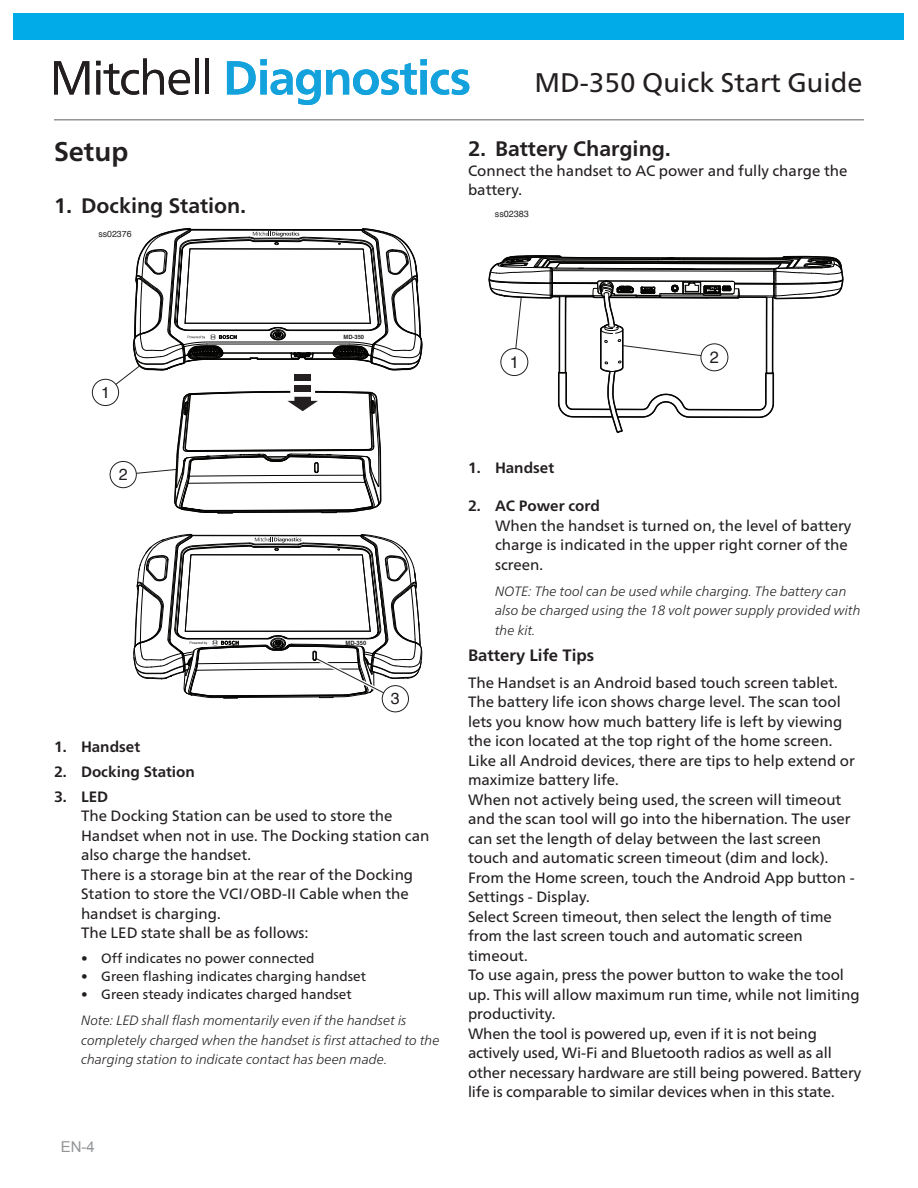
<style>
.page{position:relative;width:918px;height:1188px;background:#fff}
.page>*{position:absolute;margin:0;border:0;box-sizing:border-box;transform-origin:0 0}
.t1{font:27px "Frutiger Neue LT Pro";color:#231f20}
.t2{font:700 27px "Frutiger Neue LT Pro";color:#231f20}
.t3{font:700 21px "Frutiger Neue LT Pro";color:#231f20}
.t4{font:700 16.5px "Frutiger Neue LT Pro";color:#231f20}
.t5{font:16.5px "Helvetica";color:#231f20}
.t6{font:16.05px "Helvetica";color:#231f20}
.t7{font:15px/19.5px "Frutiger Neue LT Pro";color:#231f20}
.t8{font:700 15px "Frutiger Neue LT Pro";color:#231f20}
.t9{font:15px "Arial";color:#939598}
.t10{font:italic 300 13.5px/19.5px "Frutiger Neue LT Pro";color:#231f20}
.t11{font:13.5px "Frutiger Neue LT Pro";color:#231f20}
.t12{font:9px "Helvetica";color:#231f20}
.t13{font:8.7px "Helvetica";color:#231f20}
.t14{font:700 5.85px "Helvetica";color:#201d1e}
</style>
<div class="page">
<div style="left:92px;top:379px;width:27px;height:27px;border:1px solid #231f20;border-radius:50%"></div>
<svg style="left:133px;top:533px;width:289px;height:171px"></svg>
<div style="left:382px;top:686px;width:26px;height:26px;background:#fff;border-radius:50%"></div>
<div style="left:382px;top:685px;width:27px;height:27px;border:1px solid #231f20;border-radius:50%"></div>
<svg style="left:489px;top:255px;width:355px;height:178px"></svg>
<div style="left:701px;top:344px;width:27px;height:27px;background:#fff;border-radius:50%"></div>
<div style="left:701px;top:343px;width:27px;height:28px;border:1px solid #231f20;border-radius:50%"></div>
<hr style="left:54px;top:119px;width:810px;height:2px;background:#939598">
<div style="left:14px;top:14px;width:890px;height:26px;background:#00abe7"></div>
<svg style="left:54px;top:61px;width:35px;height:33px"></svg>
<svg style="left:96px;top:58px;width:373px;height:455px"></svg>
<hr style="left:195px;top:58px;width:4px;height:36px;background:#231f20">
<hr style="left:205px;top:58px;width:4px;height:36px;background:#231f20">
<h1 class="t2" style="left:54px;top:136px;width:76px">Setup</h1>
<h2 class="t3" style="left:54px;top:193px;width:193px">1. Docking Station.</h2>
<p class="t13" style="left:98px;top:227px;width:35px">ss02376</p>
<h1 class="t1" style="left:535px;top:66px;width:329px">MD-350 Quick Start Guide</h1>
<h2 class="t3" style="left:468px;top:137px;width:204px">2. Battery Charging.</h2>
<p class="t7" style="left:468px;top:161px;width:381px">Connect the handset to AC power and fully charge the battery.</p>
<p class="t12" style="left:495px;top:209px;width:36px">ss02383</p>
<p class="t6" style="left:101px;top:380px;width:10px">1</p>
<p class="t6" style="left:119px;top:462px;width:10px">2</p>
<p class="t14" style="left:344px;top:332px;width:22px">MD-350</p>
<p class="t14" style="left:346px;top:638px;width:22px">MD-350</p>
<p class="t6" style="left:391px;top:686px;width:10px">3</p>
<p class="t8" style="left:54px;top:738px;width:88px">1. Handset</p>
<p class="t8" style="left:54px;top:763px;width:142px">2. Docking Station</p>
<p class="t8" style="left:54px;top:788px;width:56px">3. LED</p>
<p class="t7" style="left:81px;top:806px;width:350px">The Docking Station can be used to store the Handset when not in use. The Docking station can also charge the handset.<br>There is a storage bin at the rear of the Docking Station to store the VCI/OBD-II Cable when the handset is charging.<br>The LED state shall be as follows:</p>
<p class="t11" style="left:81px;top:950px;width:235px">• Off indicates no power connected</p>
<p class="t11" style="left:81px;top:968px;width:287px">• Green flashing indicates charging handset</p>
<p class="t11" style="left:81px;top:986px;width:272px">• Green steady indicates charged handset</p>
<p class="t10" style="left:81px;top:1011px;width:360px">Note: LED shall flash momentarily even if the handset is completely charged when the handset is first attached to the charging station to indicate contact has been made.</p>
<p class="t9" style="left:61px;top:1137px;width:36px">EN-4</p>
<p class="t5" style="left:510px;top:352px;width:11px">1</p>
<p class="t5" style="left:710px;top:348px;width:11px">2</p>
<p class="t8" style="left:468px;top:459px;width:88px">1. Handset</p>
<p class="t8" style="left:468px;top:497px;width:133px">2. AC Power cord</p>
<p class="t7" style="left:495px;top:515px;width:358px">When the handset is turned on, the level of battery charge is indicated in the upper right corner of the screen.</p>
<p class="t10" style="left:495px;top:581px;width:367px">NOTE: The tool can be used while charging. The battery can also be charged using the 18 volt power supply provided with the kit.</p>
<p class="t4" style="left:468px;top:646px;width:128px">Battery Life Tips</p>
<p class="t7" style="left:468px;top:672px;width:395px">The Handset is an Android based touch screen tablet.<br>The battery life icon shows charge level. The scan tool lets you know how much battery life is left by viewing the icon located at the top right of the home screen.<br>Like all Android devices, there are tips to help extend or maximize battery life.<br>When not actively being used, the screen will timeout and the scan tool will go into the hibernation. The user can set the length of delay between the last screen touch and automatic screen timeout (dim and lock).<br>From the Home screen, touch the Android App button - Settings - Display.<br>Select Screen timeout, then select the length of time from the last screen touch and automatic screen timeout.<br>To use again, press the power button to wake the tool up. This will allow maximum run time, while not limiting productivity.<br>When the tool is powered up, even if it is not being actively used, Wi-Fi and Bluetooth radios as well as all other necessary hardware are still being powered. Battery life is comparable to similar devices when in this state.</p>
</div>
